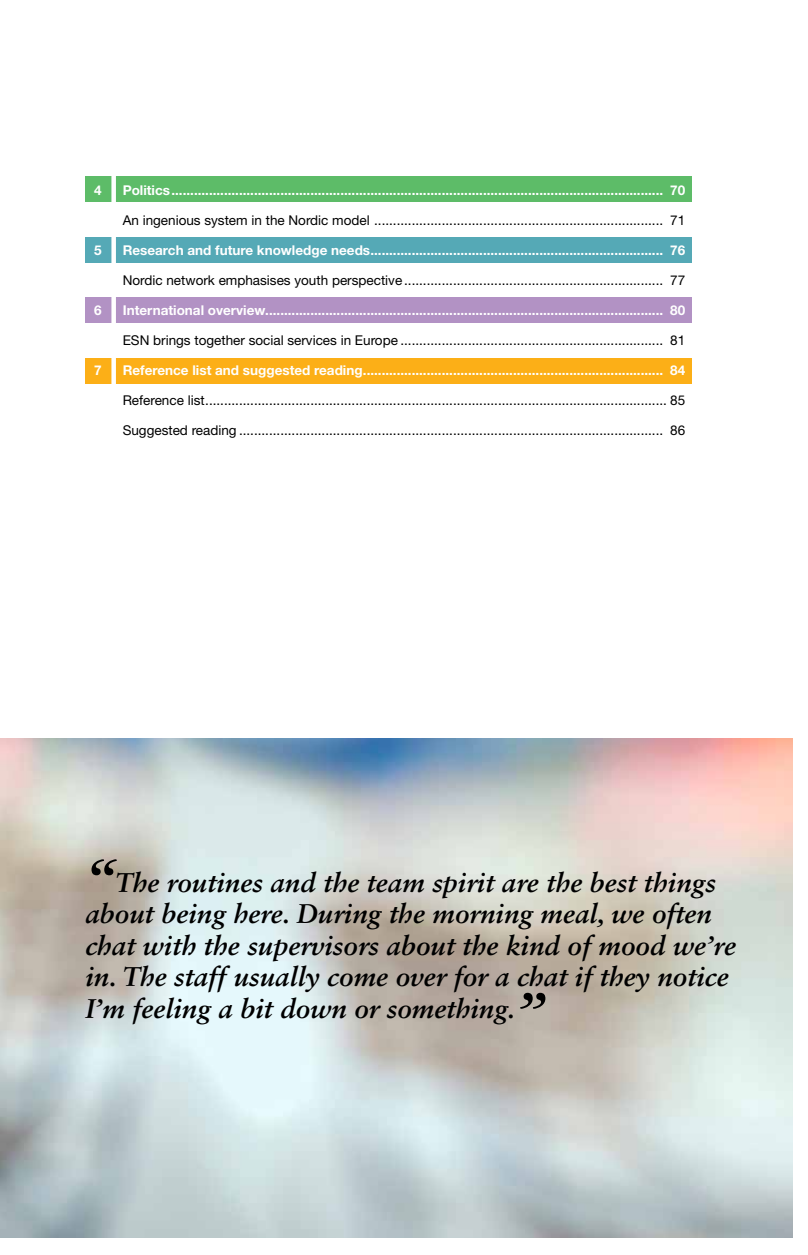
<style>
.page{position:relative;width:808px;height:1255px;background:#fff}
.page>*{position:absolute;margin:0;border:0;box-sizing:border-box;transform-origin:0 0}
.t1{font:italic 700 27px/31.5px "Sabon LT Std";color:#000}
.t2{font:13.5px "Helvetica Neue LT Std";color:#000}
.t3{font:700 13.5px "Helvetica Neue LT Std";color:#fff}
.s1{font-size:57px}
</style>
<div class="page">
<img style="left:0;top:738px;width:792px;height:499px">
<div style="left:85px;top:176px;width:607px;height:26px;background:#5dbc68"></div>
<div style="left:85px;top:238px;width:607px;height:25px;background:#55a9b6"></div>
<div style="left:85px;top:298px;width:607px;height:25px;background:#b292c4"></div>
<div style="left:85px;top:358px;width:607px;height:25px;background:#fcaf17"></div>
<div style="left:111px;top:0;width:5px;height:406px;background:#fff"></div>
<p class="t3" style="left:94px;top:182px;width:9px">4</p>
<p class="t3" style="left:94px;top:242px;width:9px">5</p>
<p class="t3" style="left:94px;top:302px;width:9px">6</p>
<p class="t3" style="left:94px;top:362px;width:9px">7</p>
<p class="t3" style="left:123px;top:182px;width:564px">Politics................................................................................................................................... 70</p>
<p class="t2" style="left:123px;top:212px;width:564px">An ingenious system in the Nordic model ............................................................................. 71</p>
<p class="t3" style="left:123px;top:242px;width:564px">Research and future knowledge needs.............................................................................. 76</p>
<p class="t2" style="left:123px;top:272px;width:564px">Nordic network emphasises youth perspective ..................................................................... 77</p>
<p class="t3" style="left:123px;top:302px;width:564px">International overview.......................................................................................................... 80</p>
<p class="t2" style="left:123px;top:332px;width:564px">ESN brings together social services in Europe ...................................................................... 81</p>
<p class="t3" style="left:123px;top:362px;width:564px">Reference list and suggested reading................................................................................ 84</p>
<p class="t2" style="left:123px;top:392px;width:564px">Reference list........................................................................................................................... 85</p>
<p class="t2" style="left:123px;top:422px;width:564px">Suggested reading ................................................................................................................. 86</p>
<p class="t1" style="left:85px;top:866px;width:652px"><span class="s1">“</span>The routines and the team spirit are the best things about being here. During the morning meal, we often chat with the supervisors about the kind of mood we’re in. The staff usually come over for a chat if they notice I’m feeling a bit down or something.<span class="s1">”</span></p>
</div>
